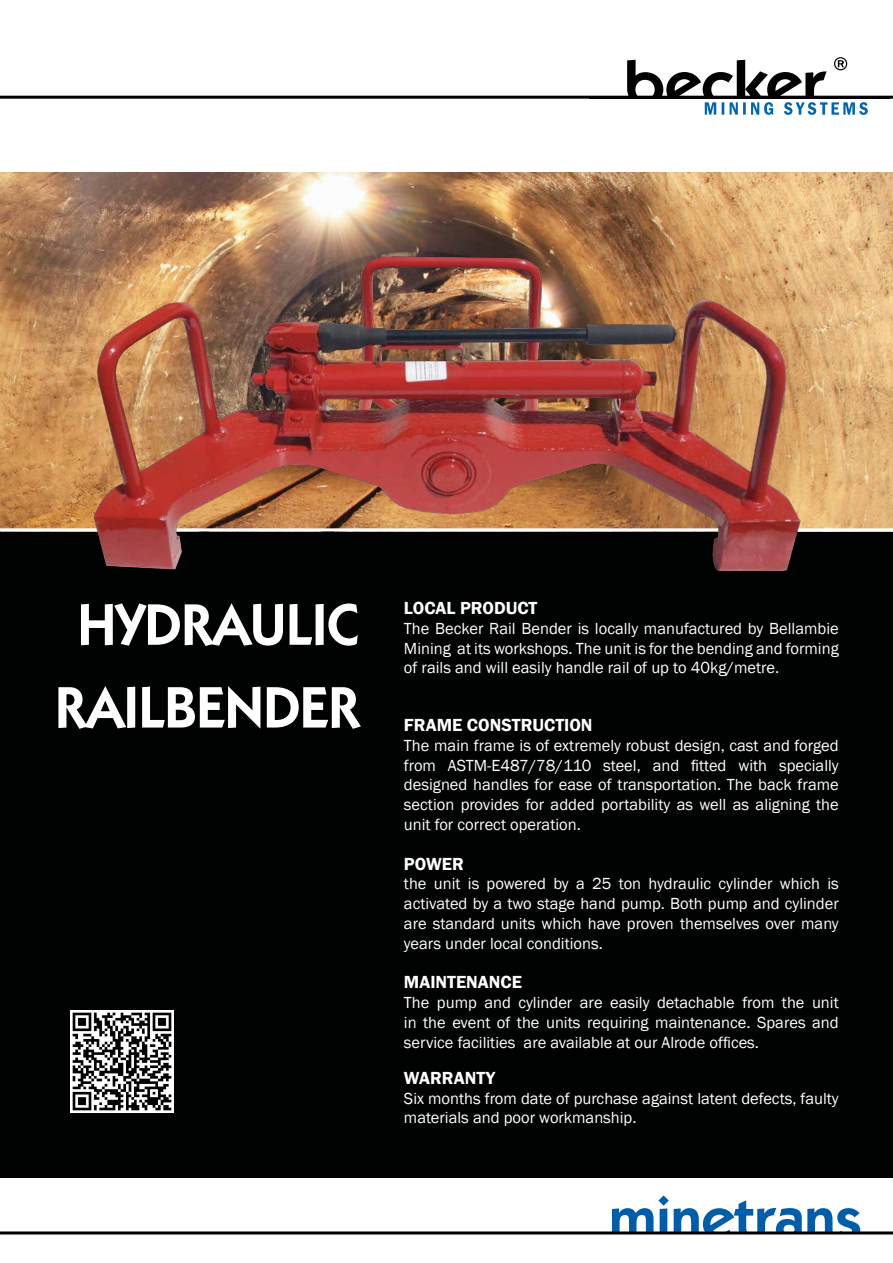
<style>
.page{position:relative;width:893px;height:1263px;background:#fff}
.page>*{position:absolute;margin:0;border:0;box-sizing:border-box;transform-origin:0 0}
.t1{font:600 60px "Kabel IT Cby BT";color:#005dac}
.t2{font:600 58.5px/82.8px "Kabel IT Cby BT";color:#fff;text-align:center}
.t3{font:600 18px "Franklin Gothic";color:#fff}
.t4{font:16.5px/19.8px "Franklin Gothic";color:#fff;text-align:justify}
</style>
<div class="page">
<div style="left:0;top:529px;width:893px;height:649px;background:#000101"></div>
<img style="left:0;top:172px;width:893px;height:356px">
<hr style="left:0;top:96px;width:893px;height:3px;background:#000101">
<hr style="left:0;top:1231px;width:893px;height:3px;background:#000101">
<hr style="left:0;top:528px;width:893px;height:3px;background:#fff">
<img style="left:64px;top:246px;width:751px;height:325px">
<svg style="left:627px;top:57px;width:241px;height:58px"></svg>
<img style="left:71px;top:1010px;width:102px;height:103px">
<h2 class="t2" style="left:55px;top:582px;width:306px">HYDRAULIC<br>RAILBENDER</h2>
<p class="t3" style="left:404px;top:597px;width:135px">LOCAL PRODUCT</p>
<p class="t4" style="left:404px;top:619px;width:436px">The Becker Rail Bender is locally manufactured by Bellambie Mining at its workshops. The unit is for the bending and forming of rails and will easily handle rail of up to 40kg/metre.</p>
<p class="t3" style="left:404px;top:714px;width:190px">FRAME CONSTRUCTION</p>
<p class="t4" style="left:404px;top:736px;width:436px">The main frame is of extremely robust design, cast and forged from ASTM-E487/78/110 steel, and fitted with specially designed handles for ease of transportation. The back frame section provides for added portability as well as aligning the unit for correct operation.</p>
<p class="t3" style="left:404px;top:852px;width:61px">POWER</p>
<p class="t4" style="left:404px;top:874px;width:436px">the unit is powered by a 25 ton hydraulic cylinder which is activated by a two stage hand pump. Both pump and cylinder are standard units which have proven themselves over many years under local conditions.</p>
<p class="t3" style="left:404px;top:971px;width:120px">MAINTENANCE</p>
<p class="t4" style="left:404px;top:993px;width:436px">The pump and cylinder are easily detachable from the unit in the event of the units requiring maintenance. Spares and service facilities are available at our Alrode offices.</p>
<p class="t3" style="left:404px;top:1067px;width:93px">WARRANTY</p>
<p class="t4" style="left:404px;top:1088px;width:436px">Six months from date of purchase against latent defects, faulty materials and poor workmanship.</p>
<h1 class="t1" style="left:609px;top:1182px;width:254px">minetrans</h1>
</div>
